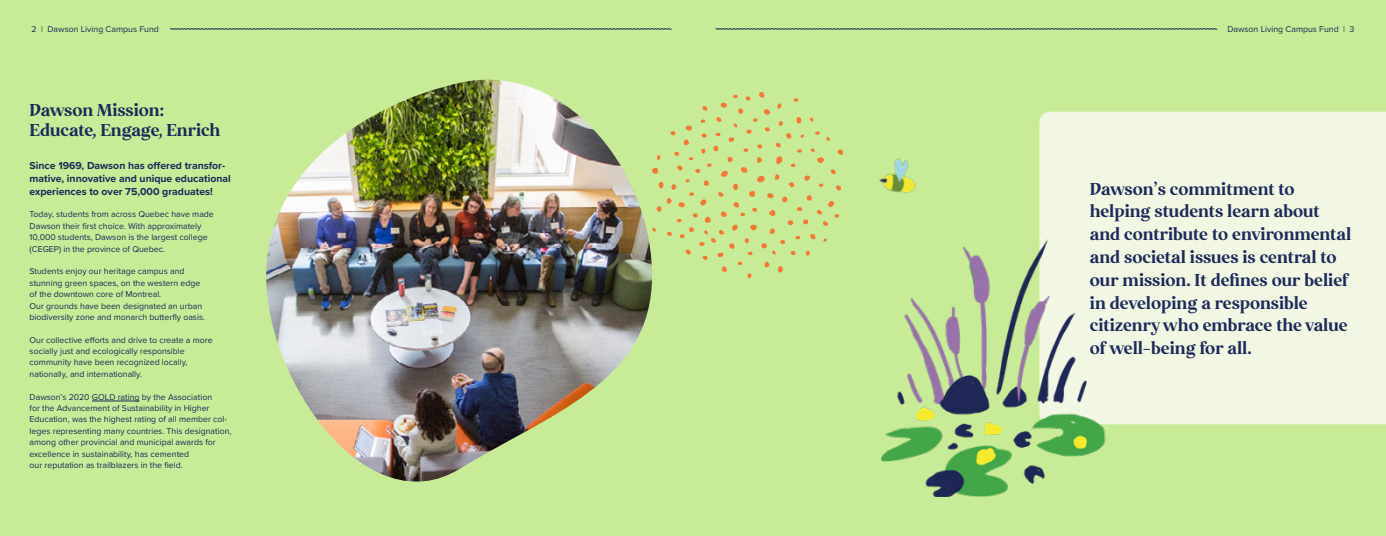
<style>
.page{position:relative;width:1386px;height:536px;background:#c7eb96}
.page>*{position:absolute;margin:0;border:0;box-sizing:border-box;transform-origin:0 0}
.t1{font:700 17.15px/22.8px "Restora Neue";color:#1c295a}
.t2{font:700 10.5px/12.6px "Proxima Nova";color:#1c295a}
.t3{font:8.75px/11.4px "Proxima Nova";color:#1c295a}
</style>
<div class="page">
<hr style="left:92px;top:400px;width:48px;height:1px;background:#1c295a">
<div style="left:1040px;top:112px;width:346px;height:312px;background:#f1f7e2"></div>
<img style="left:266px;top:80px;width:386px;height:402px">
<svg style="left:652px;top:92px;width:175px;height:186px"></svg>
<img style="left:881px;top:239px;width:388px;height:257px">
<img style="left:764px;top:93px;width:200px;height:147px">
<svg style="left:170px;top:28px;width:502px;height:2px"></svg>
<svg style="left:715px;top:28px;width:502px;height:2px"></svg>
<p class="t3" style="left:32px;top:23px;width:129px">2 | Dawson Living Campus Fund</p>
<p class="t3" style="left:1227px;top:23px;width:129px">Dawson Living Campus Fund | 3</p>
<h1 class="t1" style="left:30px;top:99px;width:192px;line-height:20.6px">Dawson Mission:<br>Educate, Engage, Enrich</h1>
<p class="t2" style="left:30px;top:159px;width:203px">Since 1969, Dawson has offered transfor&shy;mative, innovative and unique educational experiences to over 75,000 graduates!</p>
<p class="t3" style="left:30px;top:208px;width:186px">Today, students from across Quebec have made Dawson their first choice. With approximately 10,000 students, Dawson is the largest college (CEGEP) in the province of Quebec.</p>
<p class="t3" style="left:30px;top:265px;width:177px">Students enjoy our heritage campus and stunning green spaces, on the western edge of the downtown core of Montreal.<br>Our grounds have been designated an urban biodiversity zone and monarch butterfly oasis.</p>
<p class="t3" style="left:30px;top:333px;width:185px">Our collective efforts and drive to create a more socially just and ecologically responsible community have been recognized locally, nationally, and internationally.</p>
<p class="t3" style="left:30px;top:390px;width:203px">Dawson’s 2020 GOLD rating by the Association<br>for the Advancement of Sustainability in Higher Education, was the highest rating of all member col&shy;leges representing many countries. This designation, among other provincial and municipal awards for excellence in sustainability, has cemented<br>our reputation as trailblazers in the field.</p>
<p class="t1" style="left:1090px;top:177px;width:263px">Dawson’s commitment to helping students learn about and contribute to environmental and societal issues is central to our mission. It defines our belief in developing a responsible citizenry who embrace the value of well-being for all.</p>
</div>
